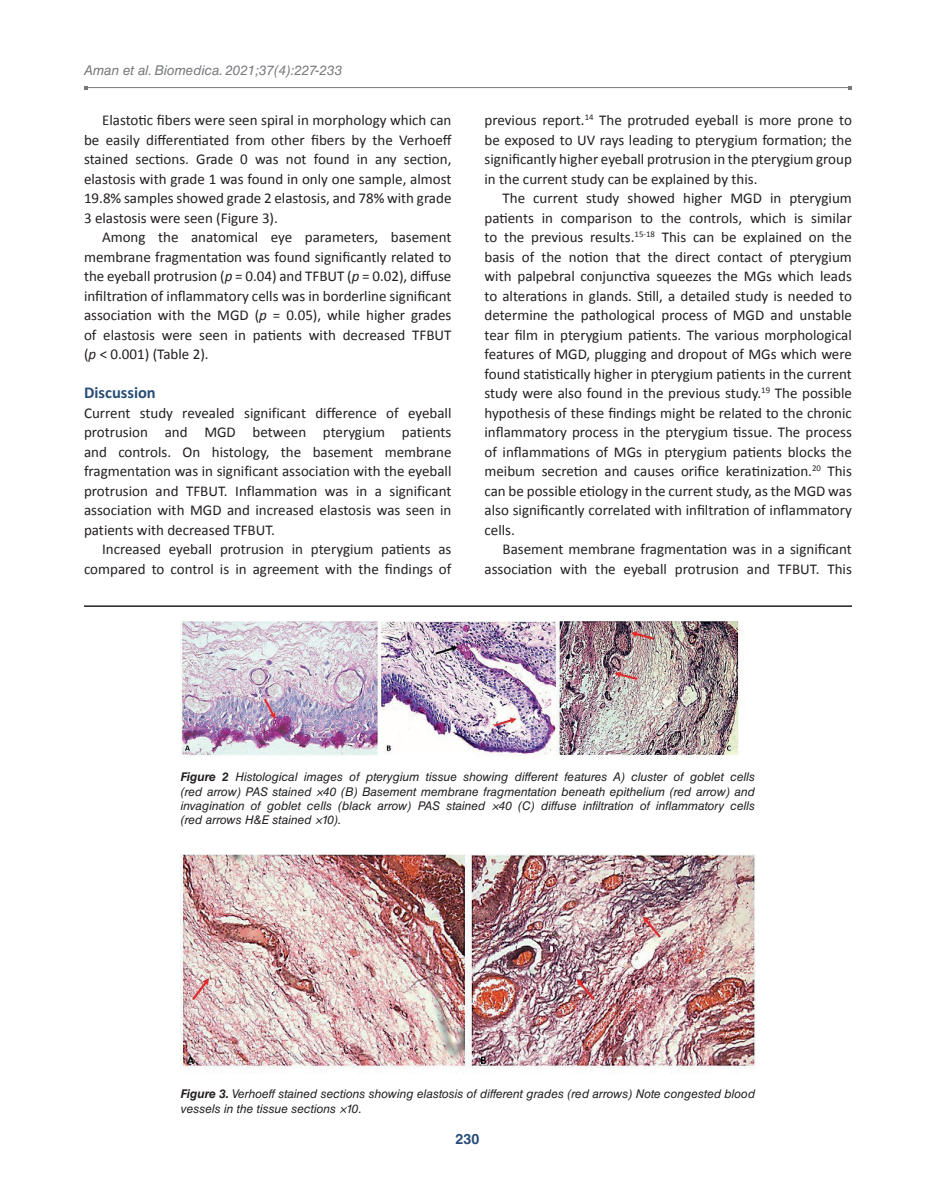
<style>
.page{position:relative;width:936px;height:1191px;background:#fff}
.page>*{position:absolute;margin:0;border:0;box-sizing:border-box;transform-origin:0 0}
.t1{font:700 16.5px "Calibri";color:#284d76}
.t2{font:15px/19.5px "Calibri";color:#231f20;text-align:justify}
.t3{font:700 14.25px "Helvetica LT Std";color:#284d76}
.t4{font:italic 13.5px "Helvetica LT Std";color:#76787b}
.t5{font:italic 12px/14.4px "Helvetica LT Std";color:#231f20;text-align:justify}
.s1{font-style:italic}
.s2{font-weight:700}
</style>
<div class="page">
<hr style="left:86px;top:87px;width:764px;height:1px;background:#76787b">
<img style="left:181px;top:621px;width:561px;height:136px">
<img style="left:181px;top:854px;width:574px;height:217px">
<hr style="left:84px;top:605px;width:768px;height:2px;background:#231f20">
<p class="t4" style="left:84px;top:63px;width:259px">Aman et al. Biomedica. 2021;37(4):227-233</p>
<p class="t2" style="left:84px;top:110px;width:369px;text-indent:18px">Elastotic fibers were seen spiral in morphology which can be easily differentiated from other fibers by the Verhoeff stained sections. Grade 0 was not found in any section, elastosis with grade 1 was found in only one sample, almost 19.8% samples showed grade 2 elastosis, and 78% with grade 3 elastosis were seen (Figure 3).</p>
<p class="t2" style="left:84px;top:227px;width:369px;text-indent:18px">Among the anatomical eye parameters, basement membrane fragmentation was found significantly related to the eyeball protrusion (<span class="s1">p</span> = 0.04) and TFBUT (<span class="s1">p</span> = 0.02), diffuse infiltration of inflammatory cells was in borderline significant association with the MGD (<span class="s1">p</span> = 0.05), while higher grades of elastosis were seen in patients with decreased TFBUT (<span class="s1">p</span> &lt; 0.001) (Table 2).</p>
<p class="t1" style="left:84px;top:383px;width:73px">Discussion</p>
<p class="t2" style="left:84px;top:402px;width:369px">Current study revealed significant difference of eyeball protrusion and MGD between pterygium patients and controls. On histology, the basement membrane fragmentation was in significant association with the eyeball protrusion and TFBUT. Inflammation was in a significant association with MGD and increased elastosis was seen in patients with decreased TFBUT.</p>
<p class="t2" style="left:84px;top:539px;width:369px;text-align:right">Increased eyeball protrusion in pterygium patients as compared to control is in agreement with the findings of</p>
<p class="t2" style="left:484px;top:110px;width:369px">previous report.<sup>14</sup> The protruded eyeball is more prone to be exposed to UV rays leading to pterygium formation; the significantly higher eyeball protrusion in the pterygium group in the current study can be explained by this.</p>
<p class="t2" style="left:484px;top:188px;width:369px;text-indent:18px">The current study showed higher MGD in pterygium patients in comparison to the controls, which is similar to the previous results.<sup>15-18</sup> This can be explained on the basis of the notion that the direct contact of pterygium with palpebral conjunctiva squeezes the MGs which leads to alterations in glands. Still, a detailed study is needed to determine the pathological process of MGD and unstable tear film in pterygium patients. The various morphological features of MGD, plugging and dropout of MGs which were found statistically higher in pterygium patients in the current study were also found in the previous study.<sup>19</sup> The possible hypothesis of these findings might be related to the chronic inflammatory process in the pterygium tissue. The process of inflammations of MGs in pterygium patients blocks the meibum secretion and causes orifice keratinization.<sup>20</sup> This can be possible etiology in the current study, as the MGD was also significantly correlated with infiltration of inflammatory cells.</p>
<p class="t2" style="left:484px;top:539px;width:369px;text-align:right">Basement membrane fragmentation was in a significant association with the eyeball protrusion and TFBUT. This</p>
<p class="t5" style="left:181px;top:769px;width:576px"><span class="s2">Figure 2</span> Histological images of pterygium tissue showing different features A) cluster of goblet cells (red arrow) PAS stained ×40 (B) Basement membrane fragmentation beneath epithelium (red arrow) and invagination of goblet cells (black arrow) PAS stained ×40 (C) diffuse infiltration of inflammatory cells (red arrows H&amp;E stained ×10).</p>
<p class="t5" style="left:181px;top:1086px;width:576px"><span class="s2">Figure 3.</span> Verhoeff stained sections showing elastosis of different grades (red arrows) Note congested blood vessels in the tissue sections ×10.</p>
<p class="t3" style="left:455px;top:1130px;width:25px">230</p>
</div>
